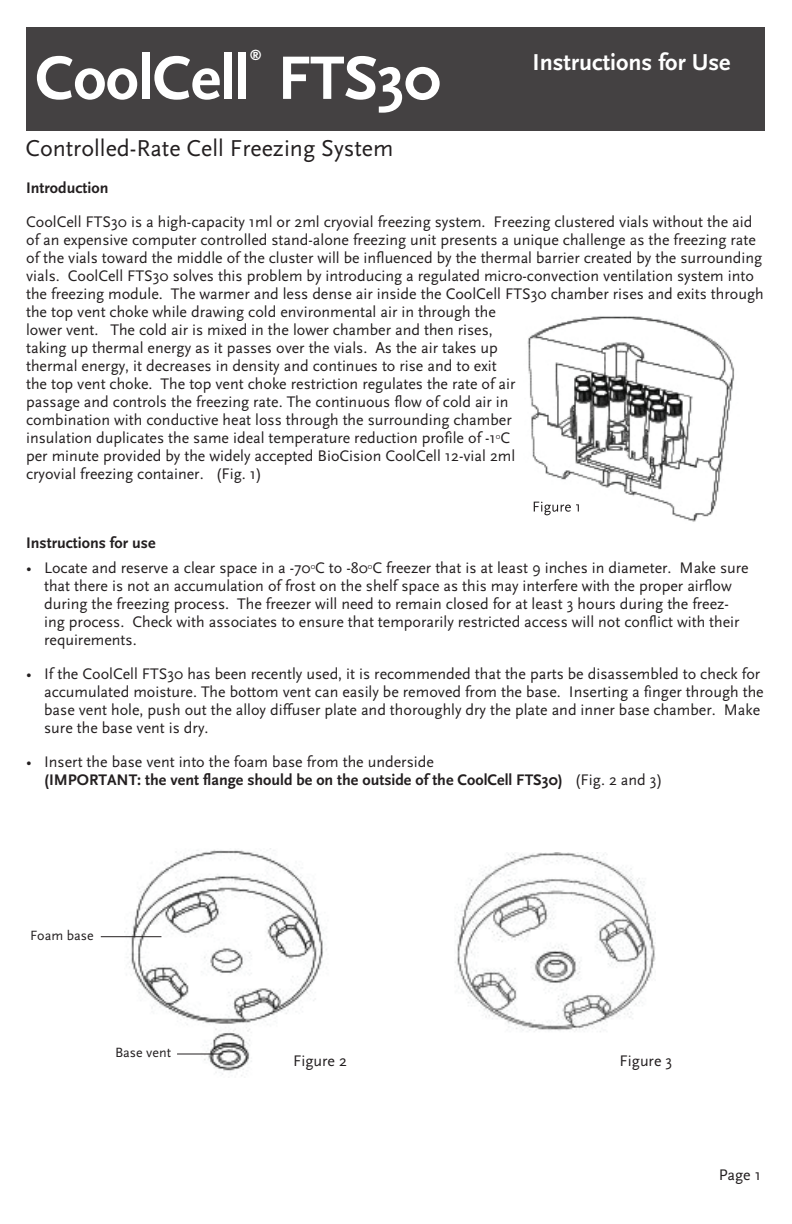
<style>
.page{position:relative;width:792px;height:1224px;background:#fff}
.page>*{position:absolute;margin:0;border:0;box-sizing:border-box;transform-origin:0 0}
.t1{font:700 64px "Scala Sans";letter-spacing:-.01em;color:#fff}
.t2{font:24px "Scala Sans";color:#231f20}
.t3{font:700 24px "Scala Sans";color:#fff}
.t4{font:16px/18px "Scala Sans";color:#231f20}
.t5{font:700 16px/18px "Scala Sans";color:#231f20}
.t6{font:14px "Scala Sans";color:#231f20}
.t7{font:700 12.8px "Scala Sans";color:#fff}
.t8{font:6px "Scala Sans";color:#231f20}
.s1{font-weight:400}
</style>
<div class="page">
<div style="left:26px;top:28px;width:739px;height:103px;background:#444142"></div>
<img style="left:125px;top:850px;width:202px;height:226px">
<img style="left:455px;top:852px;width:201px;height:180px">
<img style="left:527px;top:316px;width:208px;height:206px">
<svg style="left:534px;top:502px;width:45px;height:13px"></svg>
<hr style="left:177px;top:1054px;width:45px;height:1px;background:#231f20">
<hr style="left:101px;top:936px;width:60px;height:1px;background:#231f20">
<p class="t7" style="left:250px;top:47px;width:14px">®</p>
<h2 class="t3" style="left:533px;top:49px;width:199px">Instructions for Use</h2>
<h1 class="t1" style="left:35px;top:44px;width:407px">CoolCell FTS30</h1>
<h2 class="t2" style="left:26px;top:135px;width:369px">Controlled-Rate Cell Freezing System</h2>
<p class="t5" style="left:26px;top:179px;width:84px">Introduction</p>
<p class="t4" style="left:26px;top:213px;width:739px">CoolCell FTS30 is a high-capacity 1ml or 2ml cryovial freezing system. Freezing clustered vials without the aid of an expensive computer controlled stand-alone freezing unit presents a unique challenge as the freezing rate of the vials toward the middle of the cluster will be influenced by the thermal barrier created by the surrounding vials. CoolCell FTS30 solves this problem by introducing a regulated micro-convection ventilation system into the freezing module. The warmer and less dense air inside the CoolCell FTS30 chamber rises and exits through the top vent choke while drawing cold environmental air in through the<br>lower vent. The cold air is mixed in the lower chamber and then rises,<br>taking up thermal energy as it passes over the vials. As the air takes up<br>thermal energy, it decreases in density and continues to rise and to exit<br>the top vent choke. The top vent choke restriction regulates the rate of air<br>passage and controls the freezing rate. The continuous flow of cold air in<br>combination with conductive heat loss through the surrounding chamber<br>insulation duplicates the same ideal temperature reduction profile of -1 C</p>
<p class="t8" style="left:496px;top:434px;width:6px">O</p>
<p class="t4" style="left:26px;top:447px;width:491px">per minute provided by the widely accepted BioCision CoolCell 12-vial 2ml cryovial freezing container. (Fig. 1)</p>
<p class="t5" style="left:26px;top:534px;width:131px">Instructions for use</p>
<p class="t4" style="left:26px;top:559px;width:724px">• Locate and reserve a clear space in a -70 C to -80 C freezer that is at least 9 inches in diameter. Make sure</p>
<p class="t8" style="left:311px;top:564px;width:6px">O</p>
<p class="t8" style="left:368px;top:564px;width:6px">O</p>
<p class="t4" style="left:44px;top:577px;width:697px">that there is not an accumulation of frost on the shelf space as this may interfere with the proper airflow during the freezing process. The freezer will need to remain closed for at least 3 hours during the freez&shy;ing process. Check with associates to ensure that temporarily restricted access will not conflict with their requirements.</p>
<p class="t4" style="left:44px;top:665px;width:721px;text-indent:-18px">• If the CoolCell FTS30 has been recently used, it is recommended that the parts be disassembled to check for accumulated moisture. The bottom vent can easily be removed from the base. Inserting a finger through the base vent hole, push out the alloy diffuser plate and thoroughly dry the plate and inner base chamber. Make sure the base vent is dry.</p>
<p class="t5" style="left:44px;top:754px;width:620px;text-indent:-18px"><span class="s1">• Insert the base vent into the foam base from the underside<br></span>(IMPORTANT: the vent flange should be on the outside of the CoolCell FTS30) <span class="s1">(Fig. 2 and 3)</span></p>
<p class="t6" style="left:30px;top:928px;width:65px">Foam base</p>
<p class="t6" style="left:115px;top:1045px;width:58px">Base vent</p>
<p class="t4" style="left:293px;top:1053px;width:55px">Figure 2</p>
<p class="t4" style="left:620px;top:1053px;width:54px">Figure 3</p>
<p class="t4" style="left:719px;top:1166px;width:44px">Page 1</p>
</div>
